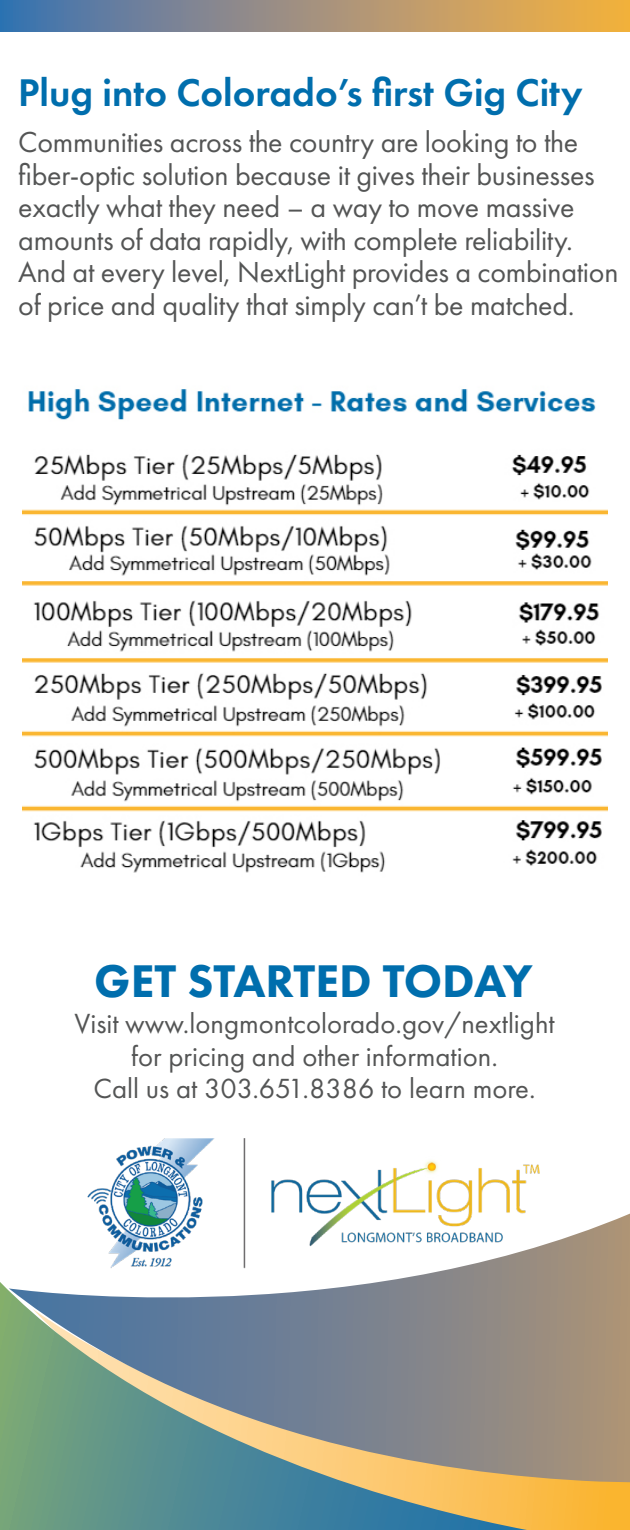
<style>
.page{position:relative;width:630px;height:1530px;background:#fff}
.page>*{position:absolute;margin:0;border:0;box-sizing:border-box;transform-origin:0 0}
.t1{font:800 47.5px "Futura PT";color:#006ead}
.t2{font:600 40px "Futura PT";color:#006ead}
.t3{font:30px/32.5px "Futura PT";letter-spacing:-.01em;color:#545555}
.t4{font:28.75px "Futura PT";color:#545555}
</style>
<div class="page">
<svg style="left:527px;top:1482px;width:103px;height:48px;background:#f9b738"></svg>
<svg style="left:527px;top:1214px;width:103px;height:268px;background:#a99681"></svg>
<svg style="left:0;top:1282px;width:527px;height:248px;background:#80948f"></svg>
<svg style="left:0;top:0;width:630px;height:31px;background:#9f917b"></svg>
<img style="left:22px;top:389px;width:586px;height:484px">
<img style="left:87px;top:1138px;width:452px;height:144px">
<p class="t2" style="left:18px;top:68px;width:566px">Plug into Colorado’s first Gig City</p>
<p class="t3" style="left:18px;top:126px;width:602px">Communities across the country are looking to the fiber-optic solution because it gives their businesses exactly what they need – a way to move massive amounts of data rapidly, with complete reliability.<br>And at every level, NextLight provides a combination of price and quality that simply can’t be matched.</p>
<p class="t1" style="left:94px;top:952px;width:440px">GET STARTED TODAY</p>
<p class="t4" style="left:74px;top:1007px;width:482px">Visit www.longmontcolorado.gov/nextlight</p>
<p class="t4" style="left:131px;top:1039px;width:368px">for pricing and other information.</p>
<p class="t4" style="left:93px;top:1072px;width:444px">Call us at 303.651.8386 to learn more.</p>
</div>
